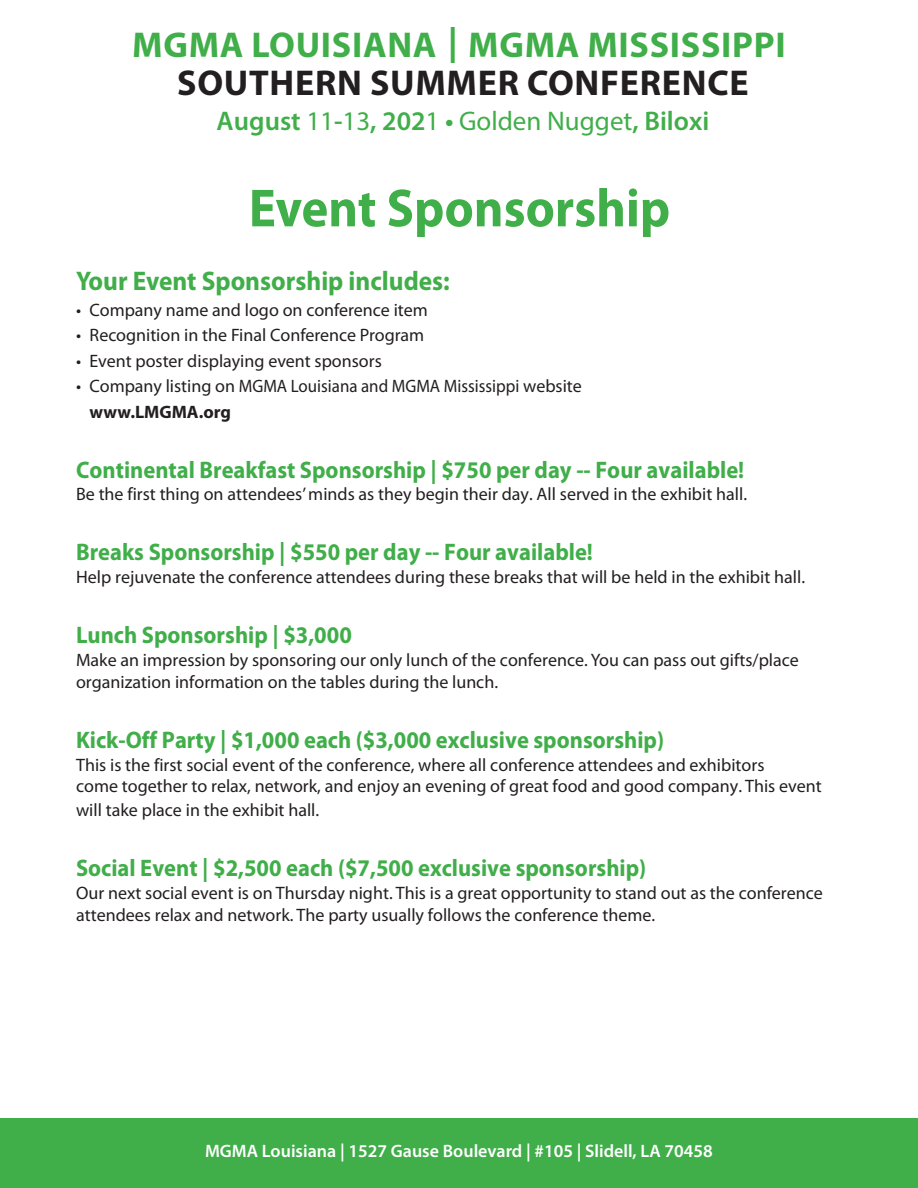
<style>
.page{position:relative;width:918px;height:1188px;background:#fff}
.page>*{position:absolute;margin:0;border:0;box-sizing:border-box;transform-origin:0 0}
.t1{font:700 54px "Myriad Pro";color:#40ae49;scale:.94 1}
.t2{font:700 36px/38.4px "Myriad Pro";letter-spacing:.02em;color:#40ae49;text-align:center}
.t3{font:600 27px "Myriad Pro";color:#40ae49}
.t4{font:700 27px "Myriad Pro";color:#40ae49;scale:.94 1}
.t5{font:700 24px "Myriad Pro";color:#40ae49;scale:.94 1}
.t6{font:18px/21.9px "Myriad Pro";color:#231f20}
.t7{font:600 18px "Myriad Pro";color:#fff}
.t8{font:700 18px "Myriad Pro";color:#231f20}
.s1{color:#231f20}
.s2{font-weight:400}
</style>
<div class="page">
<div style="left:0;top:1119px;width:918px;height:69px;background:#40ae49"></div>
<p class="t2" style="left:132px;top:24px;width:655px">MGMA LOUISIANA | MGMA MISSISSIPPI<br><span class="s1">SOUTHERN SUMMER CONFERENCE</span></p>
<p class="t3" style="left:217px;top:103px;width:494px">August <span class="s2">11</span>-<span class="s2">13</span>, 202<span class="s2">1</span> • <span class="s2">Golden Nugget</span>, Biloxi</p>
<p class="t1" style="left:249px;top:173px;width:450px">Event Sponsorship</p>
<p class="t4" style="left:76px;top:264px;width:399px">Your Event Sponsorship includes:</p>
<p class="t6" style="left:76px;top:298px;width:353px">• Company name and logo on conference item</p>
<p class="t6" style="left:76px;top:324px;width:350px">• Recognition in the Final Conference Program</p>
<p class="t6" style="left:76px;top:349px;width:307px">• Event poster displaying event sponsors</p>
<p class="t6" style="left:76px;top:375px;width:507px">• Company listing on MGMA Louisiana and MGMA Mississippi website</p>
<p class="t8" style="left:90px;top:400px;width:143px">www.LMGMA.org</p>
<p class="t5" style="left:76px;top:454px;width:712px">Continental Breakfast Sponsorship | $750 per day -- Four available!</p>
<p class="t6" style="left:76px;top:483px;width:672px">Be the first thing on attendees’ minds as they begin their day. All served in the exhibit hall.</p>
<p class="t5" style="left:76px;top:537px;width:551px">Breaks Sponsorship | $550 per day -- Four available!</p>
<p class="t6" style="left:76px;top:565px;width:731px">Help rejuvenate the conference attendees during these breaks that will be held in the exhibit hall.</p>
<p class="t5" style="left:76px;top:619px;width:295px">Lunch Sponsorship | $3,000</p>
<p class="t6" style="left:76px;top:649px;width:724px">Make an impression by sponsoring our only lunch of the conference. You can pass out gifts/place organization information on the tables during the lunch.</p>
<p class="t5" style="left:76px;top:724px;width:627px">Kick-Off Party | $1,000 each ($3,000 exclusive sponsorship)</p>
<p class="t6" style="left:76px;top:753px;width:747px;line-height:22.5px">This is the first social event of the conference, where all conference attendees and exhibitors<br>come together to relax, network, and enjoy an evening of great food and good company. This event will take place in the exhibit hall.</p>
<p class="t5" style="left:76px;top:852px;width:608px">Social Event | $2,500 each ($7,500 exclusive sponsorship)</p>
<p class="t6" style="left:76px;top:881px;width:748px">Our next social event is on Thursday night. This is a great opportunity to stand out as the conference attendees relax and network. The party usually follows the conference theme.</p>
<p class="t7" style="left:205px;top:1140px;width:509px">MGMA Louisiana | 1527 Gause Boulevard | #105 | Slidell, LA 70458</p>
</div>
